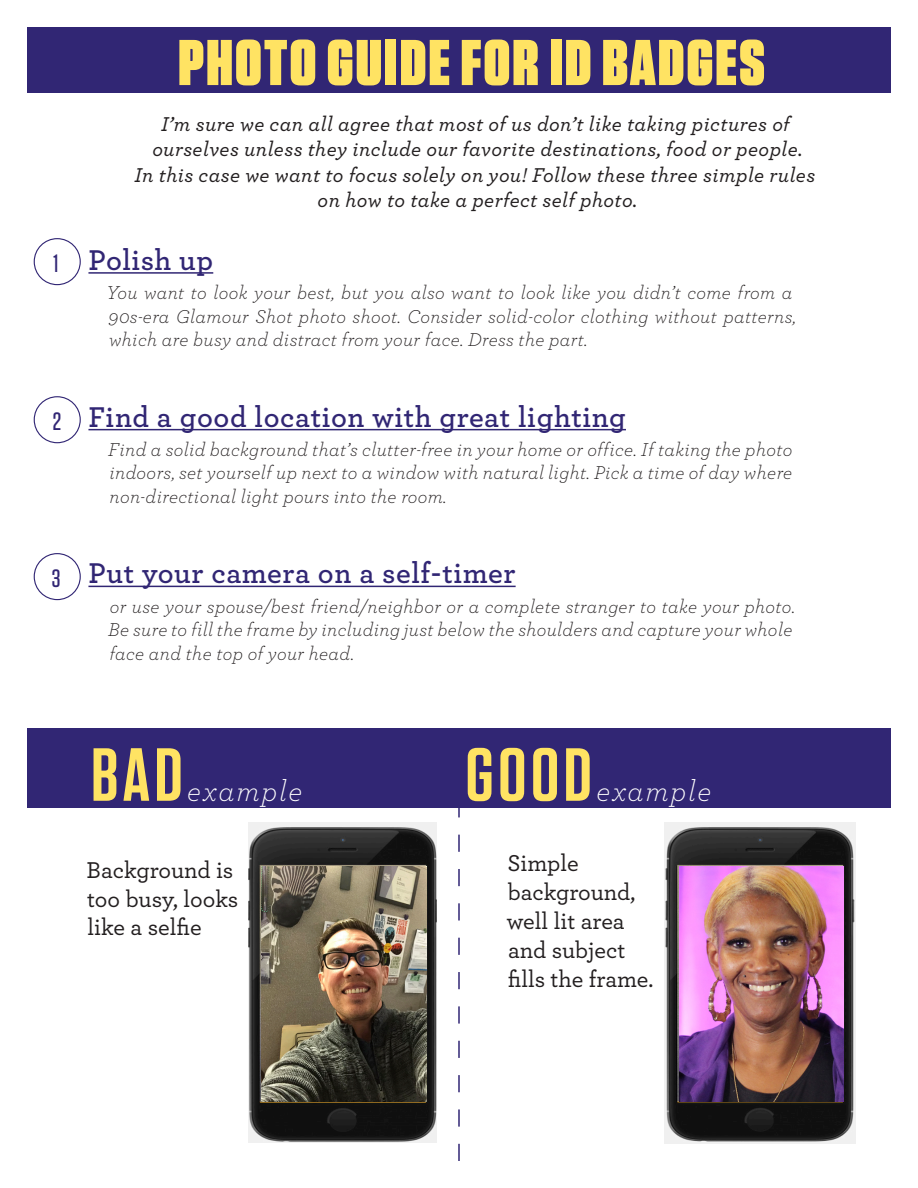
<style>
.page{position:relative;width:918px;height:1188px;background:#fff}
.page>*{position:absolute;margin:0;border:0;box-sizing:border-box;transform-origin:0 0}
.t1{font:600 75px "Tungsten";letter-spacing:.06em;color:#ffe363}
.t2{font:900 64.5px "Tungsten";letter-spacing:.04em;color:#ffe363}
.t3{font:600 30px "Archer";letter-spacing:.02em;color:#312674}
.t4{font:italic 300 30px "Archer";letter-spacing:.06em;color:#fff}
.t5{font:500 25.05px "Tungsten";color:#312674}
.t6{font:500 24px/28.8px "Archer";color:#231f20}
.t7{font:italic 500 21px/25.2px "Archer";letter-spacing:.02em;color:#231f20;text-align:center}
.t8{font:italic 300 19.5px/23.4px "Archer";letter-spacing:.02em;color:#231f20}
</style>
<div class="page">
<div style="left:27px;top:27px;width:864px;height:66px;background:#312674"></div>
<hr style="left:88px;top:272px;width:125px;height:2px;background:#312674">
<div style="left:34px;top:238px;width:47px;height:47px;border:1px solid #312674;border-radius:50%"></div>
<hr style="left:88px;top:429px;width:538px;height:1px;background:#312674">
<div style="left:34px;top:396px;width:47px;height:47px;border:1px solid #312674;border-radius:50%"></div>
<hr style="left:88px;top:586px;width:428px;height:1px;background:#312674">
<div style="left:34px;top:553px;width:47px;height:47px;border:1px solid #312674;border-radius:50%"></div>
<img style="left:664px;top:823px;width:191px;height:321px">
<img style="left:249px;top:823px;width:188px;height:320px">
<img style="left:679px;top:867px;width:164px;height:235px">
<img style="left:262px;top:867px;width:164px;height:234px">
<div style="left:27px;top:728px;width:864px;height:80px;background:#312674"></div>
<svg style="left:458px;top:808px;width:2px;height:353px"></svg>
<p class="t5" style="left:54px;top:250px;width:6px">1</p>
<p class="t5" style="left:53px;top:408px;width:10px">2</p>
<p class="t5" style="left:52px;top:565px;width:10px">3</p>
<p class="t2" style="left:178px;top:26px;width:588px">PHOTO GUIDE FOR ID BADGES</p>
<p class="t7" style="left:134px;top:110px;width:682px">I’m sure we can all agree that most of us don’t like taking pictures of ourselves unless they include our favorite destinations, food or people.<br>In this case we want to focus solely on you! Follow these three simple rules on how to take a perfect self photo.</p>
<p class="t3" style="left:88px;top:237px;width:126px">Polish up</p>
<p class="t8" style="left:107px;top:280px;width:691px">You want to look your best, but you also want to look like you didn’t come from a<br>90s-era Glamour Shot photo shoot. Consider solid-color clothing without patterns, which are busy and distract from your face. Dress the part.</p>
<p class="t3" style="left:88px;top:394px;width:539px">Find a good location with great lighting</p>
<p class="t8" style="left:108px;top:437px;width:686px;text-align:justify">Find a solid background that’s clutter-free in your home or office. If taking the photo indoors, set yourself up next to a window with natural light. Pick a time of day where non-directional light pours into the room.</p>
<p class="t3" style="left:88px;top:551px;width:429px">Put your camera on a self-timer</p>
<p class="t8" style="left:108px;top:594px;width:688px">or use your spouse/best friend/neighbor or a complete stranger to take your photo.<br>Be sure to fill the frame by including just below the shoulders and capture your whole face and the top of your head.</p>
<p class="t1" style="left:91px;top:735px;width:93px">BAD</p>
<p class="t4" style="left:187px;top:770px;width:117px">example</p>
<p class="t1" style="left:465px;top:735px;width:128px">GOOD</p>
<p class="t4" style="left:596px;top:770px;width:117px">example</p>
<p class="t6" style="left:87px;top:854px;width:153px">Background is too busy, looks like a selfie</p>
<p class="t6" style="left:507px;top:848px;width:148px">Simple background, well lit area and subject fills the frame.</p>
</div>
